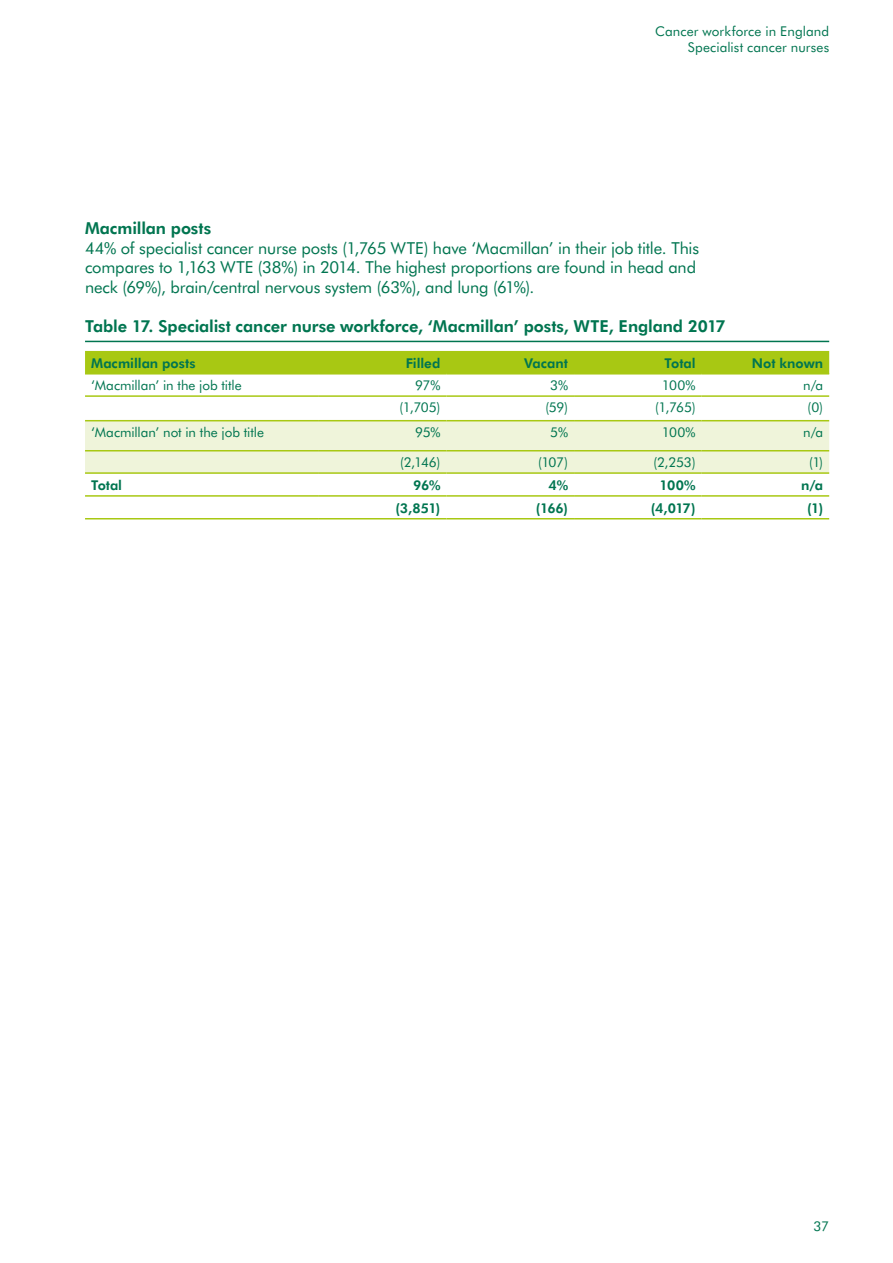
<style>
.page{position:relative;width:893px;height:1263px;background:#fff}
.page>*{position:absolute;margin:0;border:0;box-sizing:border-box;transform-origin:0 0}
.t1{font:16.5px/19.5px "Futura BT";letter-spacing:-.01em;color:#007550}
.t2{font:800 16.5px "Futura BT";letter-spacing:-.005em;color:#007550}
.t3{font:13.5px/16.2px "Futura BT";color:#007550;text-align:right}
.t4{font:800 13.5px "Futura BT";color:#007550}
</style>
<div class="page">
<hr style="left:85px;top:341px;width:744px;height:1px;background:#007550">
<div style="left:85px;top:351px;width:744px;height:22px;background:#a8c813"></div>
<div style="left:85px;top:421px;width:744px;height:51px;background:#eff4da"></div>
<hr style="left:85px;top:373px;width:234px;height:1px;background:#a8c813">
<hr style="left:319px;top:373px;width:127px;height:1px;background:#a8c813">
<hr style="left:446px;top:373px;width:128px;height:1px;background:#a8c813">
<hr style="left:574px;top:373px;width:128px;height:1px;background:#a8c813">
<hr style="left:702px;top:373px;width:127px;height:1px;background:#a8c813">
<hr style="left:85px;top:395px;width:234px;height:2px;background:#a8c813">
<hr style="left:319px;top:395px;width:127px;height:2px;background:#a8c813">
<hr style="left:446px;top:395px;width:128px;height:2px;background:#a8c813">
<hr style="left:574px;top:395px;width:128px;height:2px;background:#a8c813">
<hr style="left:702px;top:395px;width:127px;height:2px;background:#a8c813">
<hr style="left:85px;top:420px;width:234px;height:1px;background:#a8c813">
<hr style="left:319px;top:420px;width:127px;height:1px;background:#a8c813">
<hr style="left:446px;top:420px;width:128px;height:1px;background:#a8c813">
<hr style="left:574px;top:420px;width:128px;height:1px;background:#a8c813">
<hr style="left:702px;top:420px;width:127px;height:1px;background:#a8c813">
<hr style="left:85px;top:450px;width:234px;height:1px;background:#a8c813">
<hr style="left:319px;top:450px;width:127px;height:1px;background:#a8c813">
<hr style="left:446px;top:450px;width:128px;height:1px;background:#a8c813">
<hr style="left:574px;top:450px;width:128px;height:1px;background:#a8c813">
<hr style="left:702px;top:450px;width:127px;height:1px;background:#a8c813">
<hr style="left:85px;top:472px;width:234px;height:2px;background:#a8c813">
<hr style="left:319px;top:472px;width:127px;height:2px;background:#a8c813">
<hr style="left:446px;top:472px;width:128px;height:2px;background:#a8c813">
<hr style="left:574px;top:472px;width:128px;height:2px;background:#a8c813">
<hr style="left:702px;top:472px;width:127px;height:2px;background:#a8c813">
<hr style="left:85px;top:495px;width:234px;height:2px;background:#a8c813">
<hr style="left:319px;top:495px;width:127px;height:2px;background:#a8c813">
<hr style="left:446px;top:495px;width:128px;height:2px;background:#a8c813">
<hr style="left:574px;top:495px;width:128px;height:2px;background:#a8c813">
<hr style="left:702px;top:495px;width:127px;height:2px;background:#a8c813">
<hr style="left:85px;top:518px;width:234px;height:1px;background:#a8c813">
<hr style="left:319px;top:518px;width:127px;height:1px;background:#a8c813">
<hr style="left:446px;top:518px;width:128px;height:1px;background:#a8c813">
<hr style="left:574px;top:518px;width:128px;height:1px;background:#a8c813">
<hr style="left:702px;top:518px;width:127px;height:1px;background:#a8c813">
<p class="t3" style="left:655px;top:23px;width:176px">Cancer workforce in England<br>Specialist cancer nurses</p>
<p class="t2" style="left:85px;top:218px;width:128px">Macmillan posts</p>
<p class="t1" style="left:85px;top:238px;width:615px">44% of specialist cancer nurse posts (1,765 WTE) have ‘Macmillan’ in their job title. This compares to 1,163 WTE (38%) in 2014. The highest proportions are found in head and neck (69%), brain/central nervous system (63%), and lung (61%).</p>
<p class="t2" style="left:85px;top:316px;width:642px">Table 17. Specialist cancer nurse workforce, ‘Macmillan’ posts, WTE, England 2017</p>
<p class="t4" style="left:91px;top:355px;width:106px">Macmillan posts</p>
<p class="t4" style="left:406px;top:355px;width:36px">Filled</p>
<p class="t4" style="left:524px;top:355px;width:45px">Vacant</p>
<p class="t4" style="left:664px;top:355px;width:33px">Total</p>
<p class="t4" style="left:752px;top:355px;width:73px">Not known</p>
<p class="t3" style="left:91px;top:377px;width:152px">‘Macmillan’ in the job title</p>
<p class="t3" style="left:415px;top:377px;width:27px">97%</p>
<p class="t3" style="left:550px;top:377px;width:19px">3%</p>
<p class="t3" style="left:662px;top:377px;width:35px">100%</p>
<p class="t3" style="left:803px;top:377px;width:21px">n/a</p>
<p class="t3" style="left:399px;top:399px;width:43px">(1,705)</p>
<p class="t3" style="left:545px;top:399px;width:24px">(59)</p>
<p class="t3" style="left:655px;top:399px;width:42px">(1,765)</p>
<p class="t3" style="left:807px;top:399px;width:17px">(0)</p>
<p class="t3" style="left:91px;top:424px;width:175px">‘Macmillan’ not in the job title</p>
<p class="t3" style="left:415px;top:424px;width:27px">95%</p>
<p class="t3" style="left:550px;top:424px;width:19px">5%</p>
<p class="t3" style="left:662px;top:424px;width:35px">100%</p>
<p class="t3" style="left:803px;top:424px;width:21px">n/a</p>
<p class="t3" style="left:400px;top:454px;width:42px">(2,146)</p>
<p class="t3" style="left:538px;top:454px;width:31px">(107)</p>
<p class="t3" style="left:654px;top:454px;width:44px">(2,253)</p>
<p class="t3" style="left:809px;top:454px;width:16px">(1)</p>
<p class="t4" style="left:91px;top:477px;width:33px">Total</p>
<p class="t4" style="left:413px;top:477px;width:29px">96%</p>
<p class="t4" style="left:548px;top:477px;width:21px">4%</p>
<p class="t4" style="left:659px;top:477px;width:38px">100%</p>
<p class="t4" style="left:801px;top:477px;width:23px">n/a</p>
<p class="t4" style="left:396px;top:500px;width:46px">(3,851)</p>
<p class="t4" style="left:536px;top:500px;width:34px">(166)</p>
<p class="t4" style="left:651px;top:500px;width:46px">(4,017)</p>
<p class="t4" style="left:807px;top:500px;width:17px">(1)</p>
<p class="t3" style="left:814px;top:1218px;width:17px">37</p>
</div>
